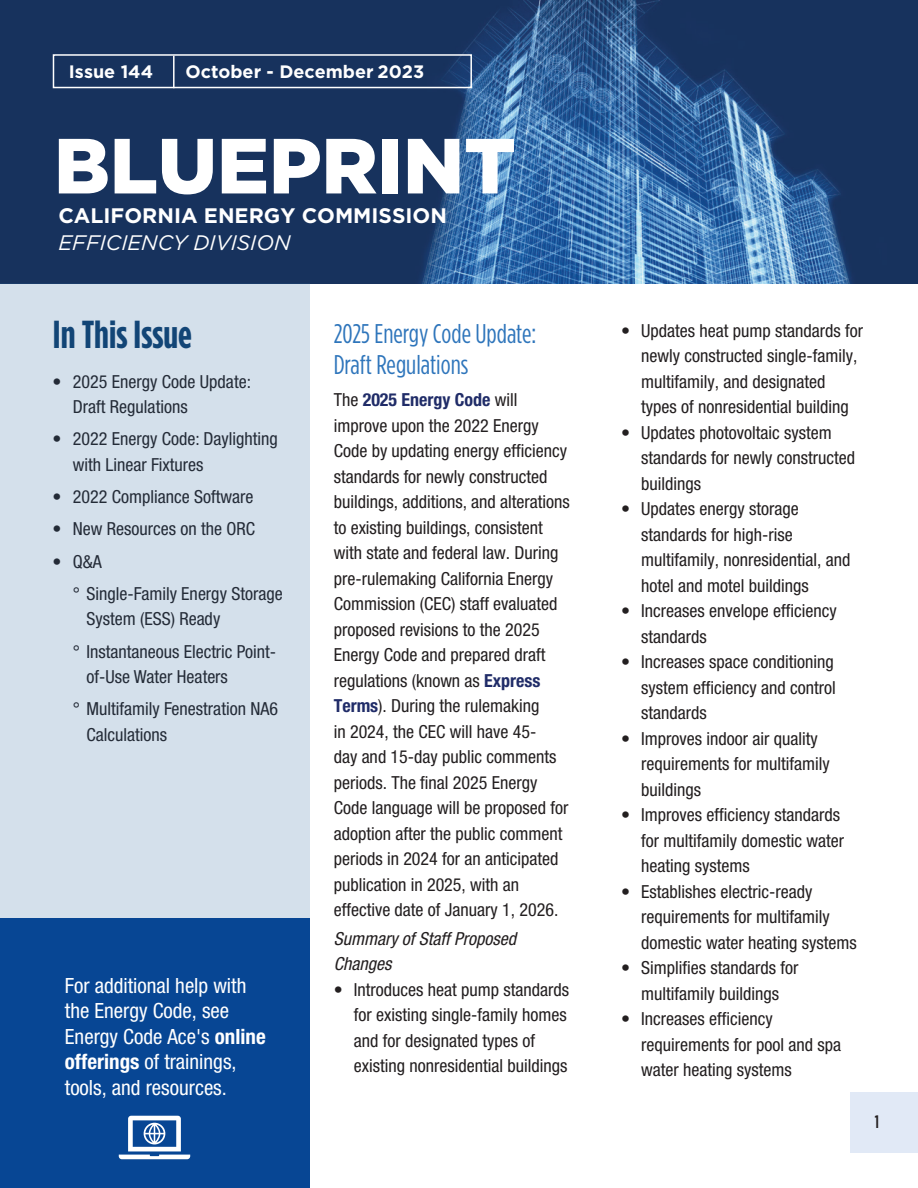
<style>
.page{position:relative;width:918px;height:1188px;background:#fff}
.page>*{position:absolute;margin:0;border:0;box-sizing:border-box;transform-origin:0 0}
.t1{font:900 78px "Gotham HTF";color:#fff}
.t2{font:700 condensed 39px "Gotham HTF";color:#0d3f6e}
.t3{font:condensed 27px/31.5px "Gotham HTF";color:#2e75bb}
.t4{font:condensed 21px/25.5px "Helvetica Neue LT Std";color:#fff}
.t5{font:700 21px "Gotham HTF";color:#fff}
.t6{font:italic 21px "Gotham HTF";color:#fff}
.t7{font:condensed 18px/25.5px "Helvetica Neue LT Std";color:#231f20}
.t8{font:italic condensed 18px/25.5px "Helvetica Neue LT Std";color:#231f20}
.t9{font:700 18px "Gotham HTF";color:#fff}
.t10{font:500 condensed 18px "Gotham HTF";color:#231f20}
.s1{font-weight:700}
.s2{font-weight:700;color:#202c68}
</style>
<div class="page">
<div style="left:850px;top:1092px;width:68px;height:60px;background:#e1e9f6"></div>
<img style="left:0;top:0;width:918px;height:283px">
<div style="left:53px;top:54px;width:419px;height:34px;border:2px solid #fff"></div>
<hr style="left:173px;top:56px;width:2px;height:32px;background:#fff">
<div style="left:0;top:283px;width:310px;height:905px;background:#d4e0eb"></div>
<div style="left:0;top:918px;width:310px;height:270px;background:#074694"></div>
<svg style="left:119px;top:1116px;width:71px;height:43px"></svg>
<p class="t9" style="left:69px;top:61px;width:86px">Issue 144</p>
<p class="t9" style="left:186px;top:61px;width:240px">October - December 2023</p>
<h1 class="t1" style="left:54px;top:121px;width:463px">BLUEPRINT</h1>
<p class="t5" style="left:58px;top:204px;width:390px">CALIFORNIA ENERGY COMMISSION</p>
<p class="t6" style="left:58px;top:231px;width:234px">EFFICIENCY DIVISION</p>
<h2 class="t2" style="left:53px;top:313px;width:140px">In This Issue</h2>
<p class="t7" style="left:73px;top:368px;width:180px;text-indent:-20px">• 2025 Energy Code Update:<br>Draft Regulations</p>
<p class="t7" style="left:73px;top:426px;width:206px;text-indent:-20px">• 2022 Energy Code: Daylighting with Linear Fixtures</p>
<p class="t7" style="left:53px;top:484px;width:202px">• 2022 Compliance Software</p>
<p class="t7" style="left:53px;top:516px;width:204px">• New Resources on the ORC</p>
<p class="t7" style="left:73px;top:545px;width:212px;line-height:32.2px;text-indent:-20px">• Q&amp;A<br>° Single-Family Energy Storage</p>
<p class="t7" style="left:73px;top:603px;width:205px;line-height:32.2px;text-indent:14px">System (ESS) Ready<br>° Instantaneous Electric Point-</p>
<p class="t7" style="left:73px;top:661px;width:207px;line-height:32.2px;text-indent:14px">of-Use Water Heaters<br>° Multifamily Fenestration NA6</p>
<p class="t7" style="left:86px;top:722px;width:82px">Calculations</p>
<p class="t4" style="left:65px;top:972px;width:202px">For additional help with the Energy Code, see<br>Energy Code Ace's <span class="s1">online offerings</span> of trainings, tools, and resources.</p>
<h3 class="t3" style="left:334px;top:317px;width:204px">2025 Energy Code Update:<br>Draft Regulations</h3>
<p class="t7" style="left:334px;top:387px;width:238px">The <span class="s2">2025 Energy Code</span> will improve upon the 2022 Energy<br>Code by updating energy efficiency standards for newly constructed buildings, additions, and alterations to existing buildings, consistent with state and federal law. During pre-rulemaking California Energy<br>Commission (CEC) staff evaluated proposed revisions to the 2025<br>Energy Code and prepared draft regulations (known as <span class="s2">Express<br>Terms</span>). During the rulemaking<br>in 2024, the CEC will have 45-<br>day and 15-day public comments periods. The final 2025 Energy<br>Code language will be proposed for adoption after the public comment periods in 2024 for an anticipated publication in 2025, with an effective date of January 1, 2026.</p>
<p class="t8" style="left:334px;top:926px;width:184px">Summary of Staff Proposed<br>Changes</p>
<p class="t7" style="left:354px;top:976px;width:217px;text-indent:-20px">• Introduces heat pump standards for existing single-family homes and for designated types of existing nonresidential buildings</p>
<p class="t7" style="left:641px;top:318px;width:223px;text-indent:-20px">• Updates heat pump standards for newly constructed single-family, multifamily, and designated types of nonresidential building</p>
<p class="t7" style="left:641px;top:420px;width:215px;text-indent:-20px">• Updates photovoltaic system standards for newly constructed buildings</p>
<p class="t7" style="left:641px;top:496px;width:211px;text-indent:-20px">• Updates energy storage standards for high-rise multifamily, nonresidential, and hotel and motel buildings</p>
<p class="t7" style="left:641px;top:598px;width:197px;text-indent:-20px">• Increases envelope efficiency standards</p>
<p class="t7" style="left:641px;top:649px;width:196px;text-align:justify;text-indent:-20px">• Increases space conditioning system efficiency and control standards</p>
<p class="t7" style="left:641px;top:726px;width:190px;text-indent:-20px">• Improves indoor air quality requirements for multifamily buildings</p>
<p class="t7" style="left:641px;top:802px;width:204px;text-indent:-20px">• Improves efficiency standards for multifamily domestic water heating systems</p>
<p class="t7" style="left:641px;top:879px;width:217px;text-indent:-20px">• Establishes electric-ready requirements for multifamily domestic water heating systems</p>
<p class="t7" style="left:621px;top:955px;width:179px;text-align:center">• Simplifies standards for multifamily buildings</p>
<p class="t7" style="left:641px;top:1006px;width:201px;text-indent:-20px">• Increases efficiency requirements for pool and spa water heating systems</p>
<p class="t10" style="left:875px;top:1112px;width:6px">1</p>
</div>
